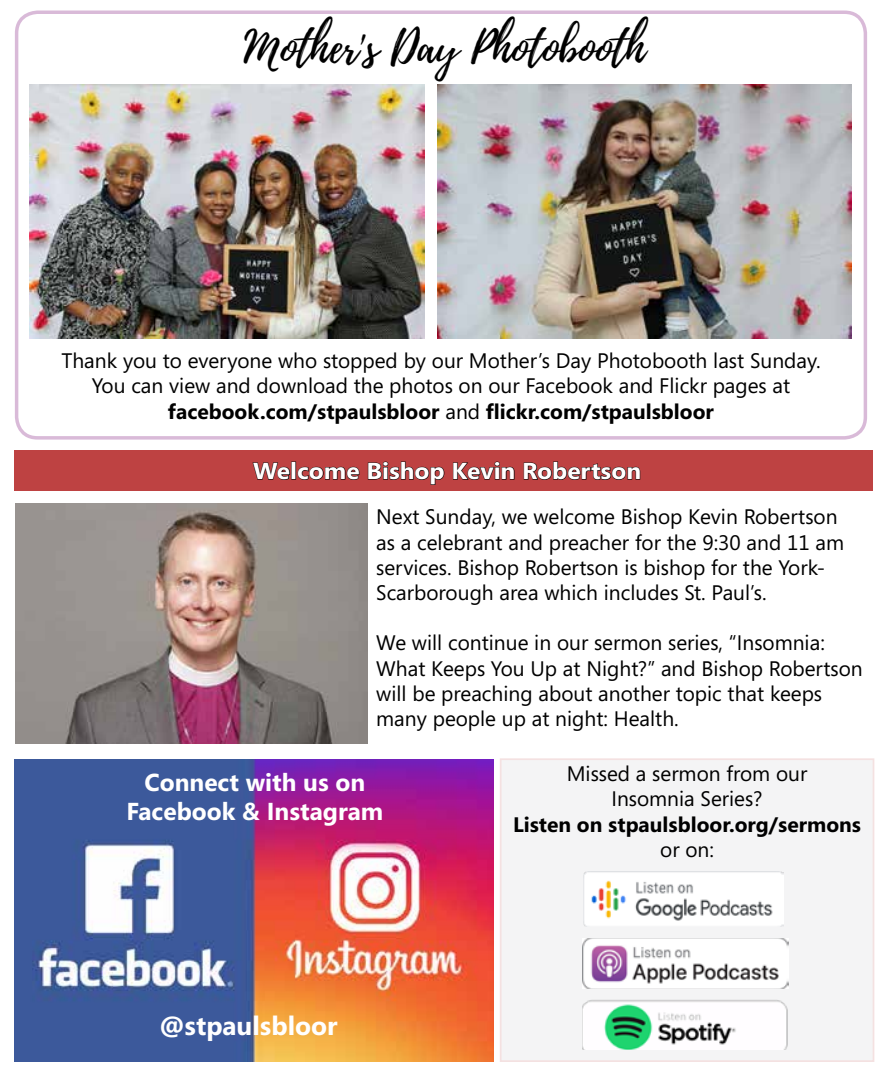
<style>
.page{position:relative;width:882px;height:1071px;background:#fff}
.page>*{position:absolute;margin:0;border:0;box-sizing:border-box;transform-origin:0 0}
.t1{font:43.75px "Playlist Script";color:#000}
.t2{font:700 26.25px "Segoe";color:#fff}
.t3{font:700 24.5px/29.4px "Segoe";color:#fff;text-align:center}
.t4{font:700 23.1px "Segoe";color:#fff;scale:1.06 1}
.t5{font:21px/25.2px "Segoe";color:#000;text-align:center}
.t6{font:700 21px "Segoe";color:#000}
.s1{font-weight:700}
</style>
<div class="page">
<img style="left:15px;top:759px;width:478px;height:303px">
<div style="left:500px;top:758px;width:374px;height:304px;background:#f4f4f5"></div>
<img style="left:582px;top:939px;width:206px;height:49px">
<img style="left:584px;top:871px;width:200px;height:56px">
<img style="left:582px;top:1000px;width:206px;height:49px">
<div style="left:15px;top:10px;width:852px;height:430px;border:4px solid #b578b4;border-radius:21px"></div>
<img style="left:16px;top:503px;width:351px;height:240px">
<div style="left:14px;top:450px;width:859px;height:40px;background:#be4242"></div>
<svg style="left:252px;top:462px;width:38px;height:18px"></svg>
<div style="left:291px;top:462px;width:5px;height:18px;border:1px solid #000"></div>
<svg style="left:297px;top:466px;width:63px;height:14px"></svg>
<svg style="left:367px;top:461px;width:78px;height:24px"></svg>
<svg style="left:453px;top:461px;width:62px;height:19px"></svg>
<svg style="left:523px;top:461px;width:118px;height:19px"></svg>
<img style="left:29px;top:85px;width:396px;height:253px">
<img style="left:438px;top:85px;width:414px;height:253px">
<h1 class="t1" style="left:244px;top:16px;width:403px">Mother's Day Photobooth</h1>
<p class="t5" style="left:61px;top:348px;width:761px">Thank you to everyone who stopped by our Mother’s Day Photobooth last Sunday.<br>You can view and download the photos on our Facebook and Flickr pages at <span class="s1">facebook.com/stpaulsbloor</span> and <span class="s1">flickr.com/stpaulsbloor</span></p>
<p class="t4" style="left:253px;top:454px;width:368px">Welcome Bishop Kevin Robertson</p>
<p class="t5" style="left:376px;top:504px;width:470px;text-align:left">Next Sunday, we welcome Bishop Kevin Robertson as a celebrant and preacher for the 9:30 and 11 am services. Bishop Robertson is bishop for the York-Scarborough area which includes St. Paul’s.</p>
<p class="t5" style="left:376px;top:630px;width:488px;text-align:left">We will continue in our sermon series, “Insomnia:<br>What Keeps You Up at Night?” and Bishop Robertson will be preaching about another topic that keeps many people up at night: Health.</p>
<p class="t3" style="left:126px;top:767px;width:258px">Connect with us on<br>Facebook &amp; Instagram</p>
<p class="t5" style="left:567px;top:761px;width:242px">Missed a sermon from our<br>Insomnia Series?</p>
<p class="t6" style="left:513px;top:809px;width:350px">Listen on stpaulsbloor.org/sermons</p>
<p class="t5" style="left:660px;top:836px;width:55px">or on:</p>
<p class="t2" style="left:160px;top:1007px;width:180px">@stpaulsbloor</p>
</div>
